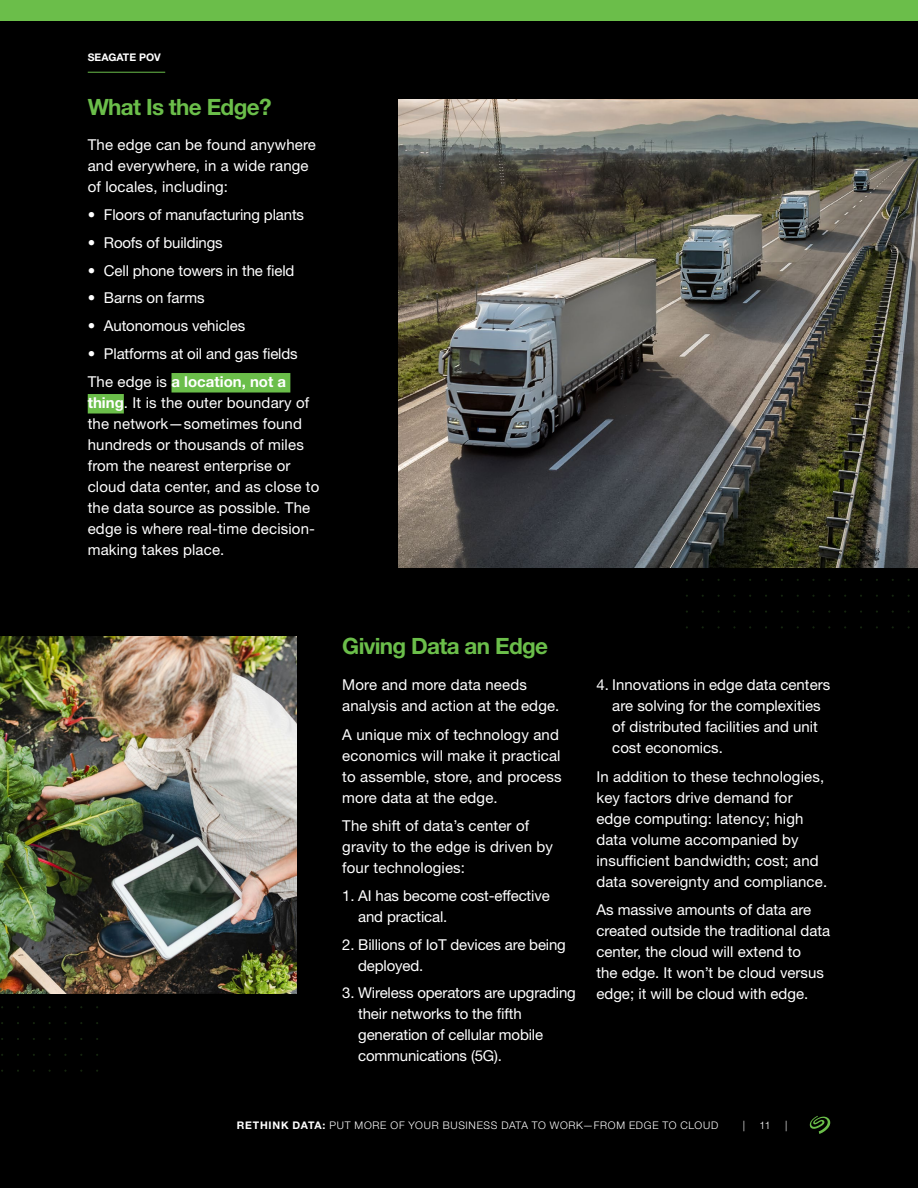
<style>
.page{position:relative;width:918px;height:1188px;background:#fff}
.page>*{position:absolute;margin:0;border:0;box-sizing:border-box;transform-origin:0 0}
.t1{font:700 22.5px "Helvetica Neue LT Std";letter-spacing:-.03em;color:#6bbe4a}
.t2{font:15px/21px "Helvetica Neue LT Std";letter-spacing:.01em;color:#fff}
.t3{font:15px/21px "Helvetica Neue LT Std";letter-spacing:-.01em;color:#fff}
.t4{font:300 10.5px "Helvetica Neue LT Std";letter-spacing:.065em;color:#fff}
.t5{font:700 10.5px "Helvetica Neue LT Std";color:#fff}
.s1{font-weight:700}
</style>
<div class="page">
<div style="left:0;top:1061px;width:918px;height:127px;background:#000"></div>
<svg style="left:810px;top:1116px;width:20px;height:18px"></svg>
<div style="left:0;top:0;width:918px;height:21px;background:#6bbe4a"></div>
<div style="left:0;top:21px;width:918px;height:1051px;background:#000"></div>
<div style="left:172px;top:373px;width:118px;height:20px;background:#6bbe4a"></div>
<div style="left:88px;top:394px;width:36px;height:20px;background:#6bbe4a"></div>
<img style="left:399px;top:99px;width:519px;height:469px">
<img style="left:0;top:636px;width:297px;height:357px">
<hr style="left:88px;top:72px;width:77px;height:1px;background:#6bbe4a">
<p class="t5" style="left:88px;top:51px;width:75px">SEAGATE POV</p>
<h1 class="t1" style="left:88px;top:93px;width:185px">What Is the Edge?</h1>
<p class="t2" style="left:88px;top:134px;width:230px">The edge can be found anywhere and everywhere, in a wide range of locales, including:</p>
<p class="t3" style="left:88px;top:204px;width:218px">• Floors of manufacturing plants</p>
<p class="t3" style="left:88px;top:232px;width:137px">• Roofs of buildings</p>
<p class="t3" style="left:88px;top:259px;width:208px">• Cell phone towers in the field</p>
<p class="t3" style="left:88px;top:287px;width:118px">• Barns on farms</p>
<p class="t3" style="left:88px;top:315px;width:159px">• Autonomous vehicles</p>
<p class="t3" style="left:88px;top:339px;width:211px;line-height:28.5px">• Platforms at oil and gas fields<br>The edge is <span class="s1">a location, not a</span></p>
<p class="t2" style="left:88px;top:392px;width:233px"><span class="s1">thing</span>. It is the outer boundary of the network—sometimes found hundreds or thousands of miles from the nearest enterprise or cloud data center, and as close to the data source as possible. The edge is where real-time decision&shy;making takes place.</p>
<h1 class="t1" style="left:342px;top:632px;width:207px">Giving Data an Edge</h1>
<p class="t2" style="left:342px;top:674px;width:219px">More and more data needs analysis and action at the edge.</p>
<p class="t2" style="left:342px;top:723px;width:221px">A unique mix of technology and economics will make it practical to assemble, store, and process more data at the edge.</p>
<p class="t2" style="left:342px;top:815px;width:212px">The shift of data’s center of gravity to the edge is driven by four technologies:</p>
<p class="t3" style="left:358px;top:885px;width:193px;text-indent:-16px">1. AI has become cost-effective and practical.</p>
<p class="t3" style="left:358px;top:933px;width:209px;text-indent:-16px">2. Billions of IoT devices are being deployed.</p>
<p class="t3" style="left:358px;top:982px;width:219px;text-indent:-16px">3. Wireless operators are upgrading their networks to the fifth generation of cellular mobile communications (5G).</p>
<p class="t2" style="left:612px;top:674px;width:219px;text-indent:-16px">4. Innovations in edge data centers are solving for the complexities of distributed facilities and unit cost economics.</p>
<p class="t2" style="left:596px;top:765px;width:232px">In addition to these technologies, key factors drive demand for edge computing: latency; high data volume accompanied by insufficient bandwidth; cost; and data sovereignty and compliance.</p>
<p class="t2" style="left:596px;top:899px;width:235px">As massive amounts of data are created outside the traditional data center, the cloud will extend to<br>the edge. It won’t be cloud versus edge; it will be cloud with edge.</p>
<p class="t4" style="left:237px;top:1118px;width:483px"><span class="s1">RETHINK DATA:</span> PUT MORE OF YOUR BUSINESS DATA TO WORK—FROM EDGE TO CLOUD</p>
<p class="t4" style="left:743px;top:1118px;width:4px">|</p>
<p class="t4" style="left:760px;top:1118px;width:13px">11</p>
<p class="t4" style="left:785px;top:1118px;width:4px">|</p>
</div>
